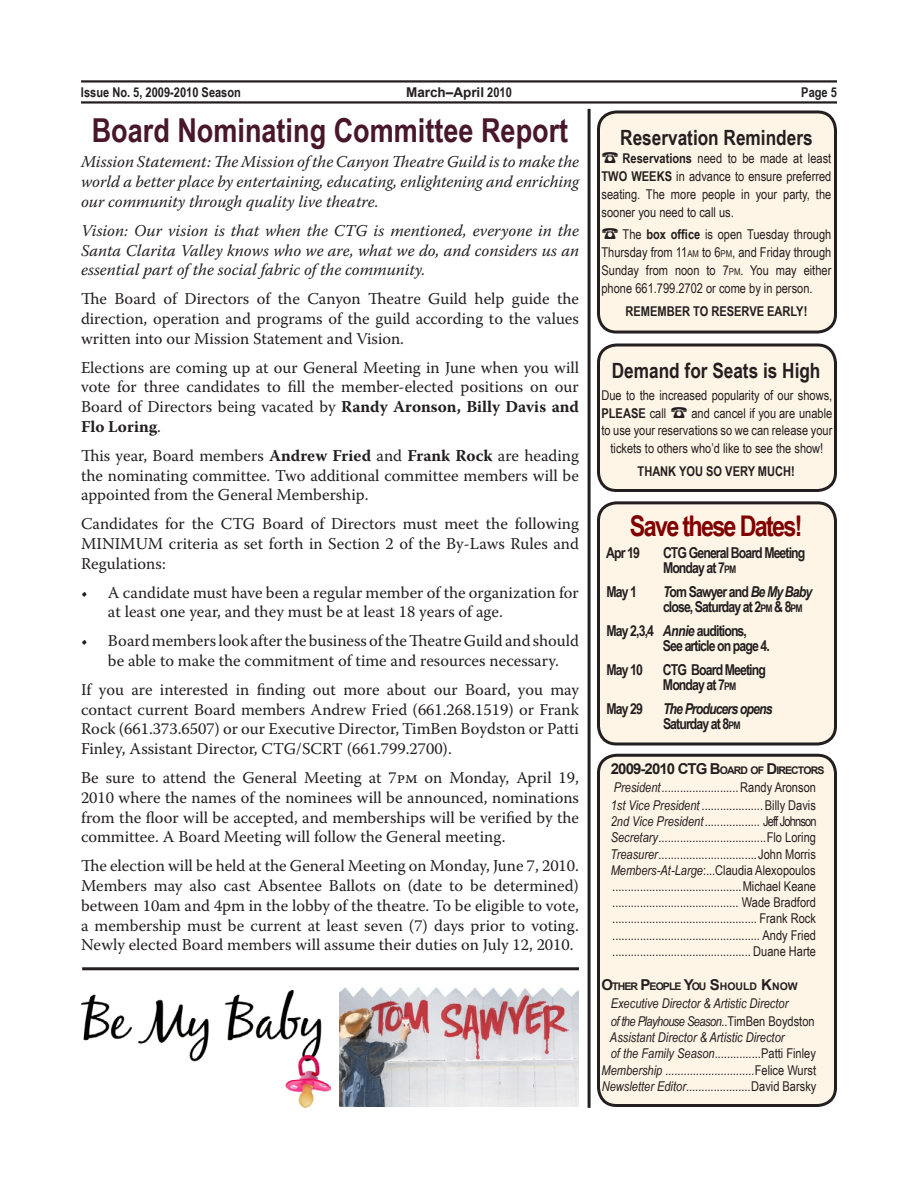
<style>
.page{position:relative;width:918px;height:1188px;background:#fff}
.page>*{position:absolute;margin:0;border:0;box-sizing:border-box;transform-origin:0 0}
.t1{font:700 33px "Arial Narrow";color:#48172b}
.t2{font:700 28.5px "Arial Narrow";letter-spacing:-.06em;color:#800000}
.t3{font:700 21px "Arial Narrow";color:#231f20}
.t4{font:16.5px/19.8px "Warnock Pro";color:#231f20;text-align:justify}
.t5{font:italic 16.5px/19.8px "Warnock Pro";color:#231f20;text-align:justify}
.t6{font:700 15px/15px "Arial Narrow";letter-spacing:-.06em;color:#231f20}
.t7{font:italic 700 15px/15px "Arial Narrow";letter-spacing:-.06em;color:#231f20}
.t8{font:700 15px "Arial";letter-spacing:-.06em;color:#231f20}
.t9{font:13.5px/16.2px "Arial Narrow";color:#231f20;text-align:justify}
.t10{font:italic 13.5px/18px "Arial Narrow";color:#231f20}
.t11{font:700 13.5px "Arial Narrow";color:#231f20}
.t12{font:700 13.5px "Arial";color:#231f20}
.t13{font:700 10.5px "Arial";letter-spacing:-.045em;color:#231f20}
.s1{font-family:"Arial Narrow"}
.s2{font-weight:700}
.s3{font-size:9.45px}
.s4{font-size:10.5px}
.s5{font-style:italic}
.s6{font-style:normal}
.s7{font-style:normal;font-size:10.5px}
.s8{font-size:15px}
</style>
<div class="page">
<hr style="left:81px;top:80px;width:756px;height:3px;background:#231f20">
<hr style="left:81px;top:101px;width:756px;height:3px;background:#231f20">
<div style="left:598px;top:112px;width:238px;height:220px;background:#fef5e6;border-radius:18px"></div>
<div style="left:597px;top:110px;width:240px;height:224px;border:3px solid #231f20;border-radius:18px"></div>
<div style="left:598px;top:755px;width:238px;height:350px;background:#fef5e6;border-radius:18px"></div>
<div style="left:597px;top:754px;width:240px;height:353px;border:3px solid #231f20;border-radius:18px"></div>
<div style="left:598px;top:503px;width:238px;height:241px;background:#fef5e6;border-radius:18px"></div>
<div style="left:597px;top:501px;width:240px;height:245px;border:3px solid #231f20;border-radius:18px"></div>
<div style="left:598px;top:345px;width:238px;height:145px;background:#fef5e6;border-radius:18px"></div>
<div style="left:597px;top:344px;width:240px;height:148px;border:3px solid #231f20;border-radius:18px"></div>
<hr style="left:588px;top:109px;width:3px;height:999px;background:#231f20">
<img style="left:81px;top:991px;width:249px;height:116px">
<img style="left:339px;top:987px;width:240px;height:120px">
<hr style="left:82px;top:967px;width:497px;height:3px;background:#231f20">
<p class="t11" style="left:81px;top:82px;width:162px">Issue No. 5, 2009-2010 Season</p>
<p class="t12" style="left:406px;top:83px;width:107px">March–April <span class="s1">2010</span></p>
<p class="t11" style="left:801px;top:82px;width:37px">Page 5</p>
<h1 class="t1" style="left:92px;top:105px;width:478px">Board Nominating Committee Report</h1>
<p class="t3" style="left:620px;top:121px;width:194px">Reservation Reminders</p>
<p class="t9" style="left:602px;top:148px;width:231px;line-height:18px">☎ <span class="s2">Reservations</span> need to be made at least <span class="s2">TWO WEEKS</span> in advance to ensure preferred seating. The more people in your party, the sooner you need to call us.</p>
<p class="t9" style="left:601px;top:225px;width:231px;line-height:18px">☎ The <span class="s2">box office</span> is open Tuesday through Thursday from 11<span class="s3">AM</span> to 6<span class="s3">PM</span>, and Friday through Sunday from noon to 7<span class="s3">PM</span>. You may either phone 661.799.2702 or come by in person.</p>
<p class="t11" style="left:626px;top:301px;width:183px">REMEMBER TO RESERVE EARLY!</p>
<p class="t5" style="left:81px;top:152px;width:500px">Mission Statement: The Mission of the Canyon Theatre Guild is to make the world a better place by entertaining, educating, enlightening and enriching our community through quality live theatre.</p>
<p class="t5" style="left:81px;top:220px;width:500px">Vision: Our vision is that when the CTG is mentioned, everyone in the Santa Clarita Valley knows who we are, what we do, and considers us an essential part of the social fabric of the community.</p>
<p class="t4" style="left:81px;top:289px;width:500px">The Board of Directors of the Canyon Theatre Guild help guide the direction, operation and programs of the guild according to the values written into our Mission Statement and Vision.</p>
<p class="t4" style="left:81px;top:357px;width:500px">Elections are coming up at our General Meeting in June when you will vote for three candidates to fill the member-elected positions on our Board of Directors being vacated by <span class="s2">Randy Aronson, Billy Davis and Flo Loring</span>.</p>
<p class="t4" style="left:81px;top:445px;width:500px">This year, Board members <span class="s2">Andrew Fried</span> and <span class="s2">Frank Rock</span> are heading the nominating committee. Two additional committee members will be appointed from the General Membership.</p>
<p class="t4" style="left:81px;top:514px;width:499px">Candidates for the CTG Board of Directors must meet the following MINIMUM criteria as set forth in Section 2 of the By-Laws Rules and Regulations:</p>
<p class="t4" style="left:108px;top:582px;width:472px;text-indent:-27px">• A candidate must have been a regular member of the organization for at least one year, and they must be at least 18 years of age.</p>
<p class="t4" style="left:81px;top:631px;width:500px;text-align:center">• Board members look after the business of the Theatre Guild and should be able to make the commitment of time and resources necessary.</p>
<p class="t4" style="left:81px;top:679px;width:500px">If you are interested in finding out more about our Board, you may contact current Board members Andrew Fried (661.268.1519) or Frank Rock (661.373.6507) or our Executive Director, TimBen Boydston or Patti Finley, Assistant Director, CTG/SCRT (661.799.2700).</p>
<p class="t4" style="left:81px;top:767px;width:500px">Be sure to attend the General Meeting at 7pm on Monday, April 19, 2010 where the names of the nominees will be announced, nominations from the floor will be accepted, and memberships will be verified by the committee. A Board Meeting will follow the General meeting.</p>
<p class="t4" style="left:81px;top:856px;width:500px">The election will be held at the General Meeting on Monday, June 7, 2010.<br>Members may also cast Absentee Ballots on (date to be determined) between 10am and 4pm in the lobby of the theatre. To be eligible to vote, a membership must be current at least seven (7) days prior to voting.<br>Newly elected Board members will assume their duties on July 12, 2010.</p>
<p class="t3" style="left:612px;top:354px;width:210px">Demand for Seats is High</p>
<p class="t9" style="left:602px;top:386px;width:232px;line-height:17.9px;text-align:center">Due to the increased popularity of our shows, <span class="s2">PLEASE</span> call ☎ and cancel if you are unable to use your reservations so we can release your tickets to others who’d like to see the show!</p>
<p class="t11" style="left:638px;top:461px;width:159px">THANK YOU SO VERY MUCH!</p>
<h2 class="t2" style="left:630px;top:504px;width:174px">Save these Dates!</h2>
<p class="t6" style="left:606px;top:545px;width:35px">Apr 19</p>
<p class="t6" style="left:663px;top:545px;width:144px">CTG General Board Meeting<br>Monday at 7<span class="s4">PM</span></p>
<p class="t6" style="left:607px;top:584px;width:32px">May 1</p>
<p class="t6" style="left:663px;top:584px;width:151px"><span class="s5">T</span>om Sawyer and <span class="s5">Be My Baby </span>close, Saturday at 2<span class="s4">PM</span> &amp; 8<span class="s4">PM</span></p>
<p class="t6" style="left:663px;top:623px;width:108px;text-indent:-56px">May 2,3,4 <span class="s5">Annie</span> auditions,<br>See article on page 4.</p>
<p class="t6" style="left:607px;top:662px;width:38px">May 10</p>
<p class="t6" style="left:663px;top:662px;width:104px">CTG Board Meeting<br>Monday at 7<span class="s4">PM</span></p>
<p class="t6" style="left:607px;top:701px;width:38px">May 29</p>
<p class="t7" style="left:663px;top:701px;width:111px">The Producers opens<br><span class="s6">Saturday at 8</span><span class="s7">PM</span></p>
<p class="t8" style="left:611px;top:759px;width:215px">2009-2010 CTG B<span class="s4">OARD OF</span> D<span class="s4">IRECTORS</span></p>
<p class="t9" style="left:611px;top:778px;width:207px;line-height:18px"><span class="s5">President</span>.........................Randy Aronson<br><span class="s5">1st Vice President</span> ....................Billy Davis</p>
<p class="t9" style="left:610px;top:813px;width:208px"><span class="s5">2nd Vice President</span>.................. Jeff Johnson <span class="s5">Secretary</span>...................................Flo Loring <span class="s5">Treasurer</span>................................John Morris <span class="s5">Members-At-Large</span>:...Claudia Alexopoulos ..........................................Michael Keane ......................................... Wade Bradford ............................................... Frank Rock ................................................ Andy Fried ............................................. Duane Harte</p>
<p class="t13" style="left:602px;top:979px;width:198px"><span class="s8">O</span>THER <span class="s8">P</span>EOPLE <span class="s8">Y</span>OU <span class="s8">S</span>HOULD <span class="s8">K</span>NOW</p>
<p class="t10" style="left:611px;top:994px;width:205px">Executive Director &amp; Artistic Director<br>of the Playhouse Season<span class="s6">..TimBen Boydston</span></p>
<p class="t10" style="left:610px;top:1028px;width:176px">Assistant Director &amp; Artistic Director</p>
<p class="t9" style="left:611px;top:1045px;width:207px"><span class="s5">of the Family Season</span>...............Patti Finley</p>
<p class="t10" style="left:602px;top:1061px;width:216px">Membership .............................<span class="s6">Felice Wurst</span></p>
<p class="t9" style="left:602px;top:1077px;width:216px"><span class="s5">Newsletter Editor</span>.....................David Barsky</p>
</div>
